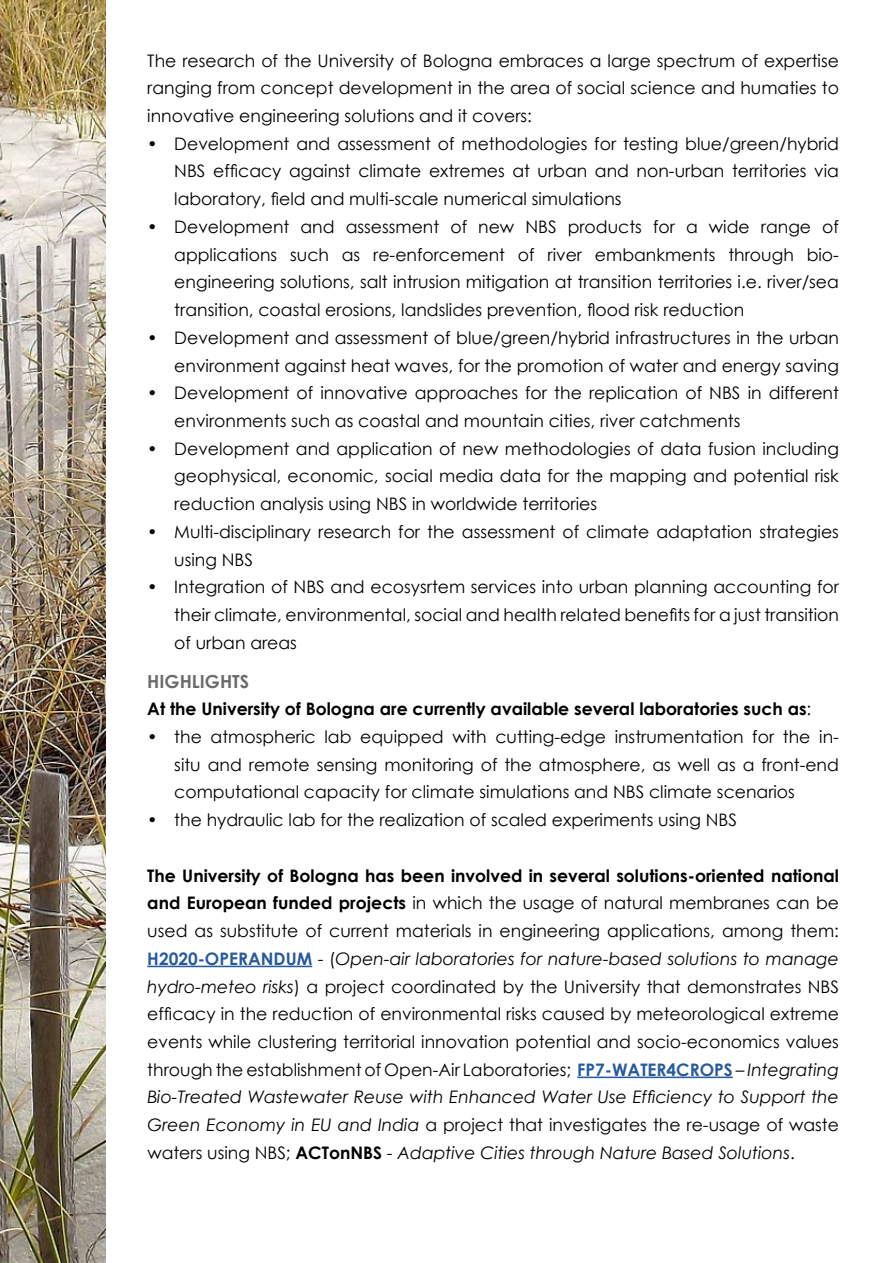
<style>
.page{position:relative;width:893px;height:1263px;background:#fff}
.page>*{position:absolute;margin:0;border:0;box-sizing:border-box;transform-origin:0 0}
.t1{font:700 18px "Century Gothic";color:#6b6b6a}
.t2{font:17.25px/27.8px "Century Gothic";color:#000;text-align:justify}
.t3{font:700 17.25px "Century Gothic";color:#000}
.s1{font-weight:400}
.s2{font-weight:700}
.s3{font-weight:700;color:#275b9b}
.s4{font-style:italic}
</style>
<div class="page">
<hr style="left:147px;top:966px;width:165px;height:1px;background:#275b9b">
<hr style="left:577px;top:1076px;width:156px;height:2px;background:#275b9b">
<img style="left:0;top:0;width:105px;height:1263px">
<p class="t2" style="left:147px;top:46px;width:693px">The research of the University of Bologna embraces a large spectrum of expertise ranging from concept development in the area of social science and humaties to innovative engineering solutions and it covers:</p>
<p class="t2" style="left:174px;top:129px;width:666px;text-indent:-27px">• Development and assessment of methodologies for testing blue/green/hybrid NBS efficacy against climate extremes at urban and non-urban territories via laboratory, field and multi-scale numerical simulations</p>
<p class="t2" style="left:174px;top:213px;width:666px;text-indent:-27px">• Development and assessment of new NBS products for a wide range of applications such as re-enforcement of river embankments through bio&shy;engineering solutions, salt intrusion mitigation at transition territories i.e. river/sea transition, coastal erosions, landslides prevention, flood risk reduction</p>
<p class="t2" style="left:147px;top:323px;width:693px;text-align:right">• Development and assessment of blue/green/hybrid infrastructures in the urban environment against heat waves, for the promotion of water and energy saving</p>
<p class="t2" style="left:174px;top:379px;width:666px;text-indent:-27px">• Development of innovative approaches for the replication of NBS in different environments such as coastal and mountain cities, river catchments</p>
<p class="t2" style="left:174px;top:434px;width:666px;text-indent:-27px">• Development and application of new methodologies of data fusion including geophysical, economic, social media data for the mapping and potential risk reduction analysis using NBS in worldwide territories</p>
<p class="t2" style="left:174px;top:517px;width:666px;text-indent:-27px">• Multi-disciplinary research for the assessment of climate adaptation strategies using NBS</p>
<p class="t2" style="left:174px;top:573px;width:666px;text-indent:-27px">• Integration of NBS and ecosysrtem services into urban planning accounting for their climate, environmental, social and health related benefits for a just transition of urban areas</p>
<p class="t1" style="left:147px;top:667px;width:103px">HIGHLIGHTS</p>
<p class="t3" style="left:147px;top:696px;width:666px">At the University of Bologna are currently available several laboratories such as<span class="s1">:</span></p>
<p class="t2" style="left:174px;top:723px;width:666px;text-indent:-27px">• the atmospheric lab equipped with cutting-edge instrumentation for the in&shy;situ and remote sensing monitoring of the atmosphere, as well as a front-end computational capacity for climate simulations and NBS climate scenarios</p>
<p class="t2" style="left:147px;top:806px;width:591px">• the hydraulic lab for the realization of scaled experiments using NBS</p>
<p class="t2" style="left:147px;top:861px;width:693px"><span class="s2">The University of Bologna has been involved in several solutions-oriented national and European funded projects</span> in which the usage of natural membranes can be used as substitute of current materials in engineering applications, among them:<br><span class="s3">H2020-OPERANDUM</span> - (<span class="s4">Open-air laboratories for nature-based solutions to manage hydro-meteo risks</span>) a project coordinated by the University that demonstrates NBS efficacy in the reduction of environmental risks caused by meteorological extreme events while clustering territorial innovation potential and socio-economics values through the establishment of Open-Air Laboratories; <span class="s3">FP7-WATER4CROPS</span> – <span class="s4">Integrating Bio-Treated Wastewater Reuse with Enhanced Water Use Efficiency to Support the Green Economy in EU and India</span> a project that investigates the re-usage of waste waters using NBS; <span class="s2">ACTonNBS</span> - <span class="s4">Adaptive Cities through Nature Based Solutions</span>.</p>
</div>
